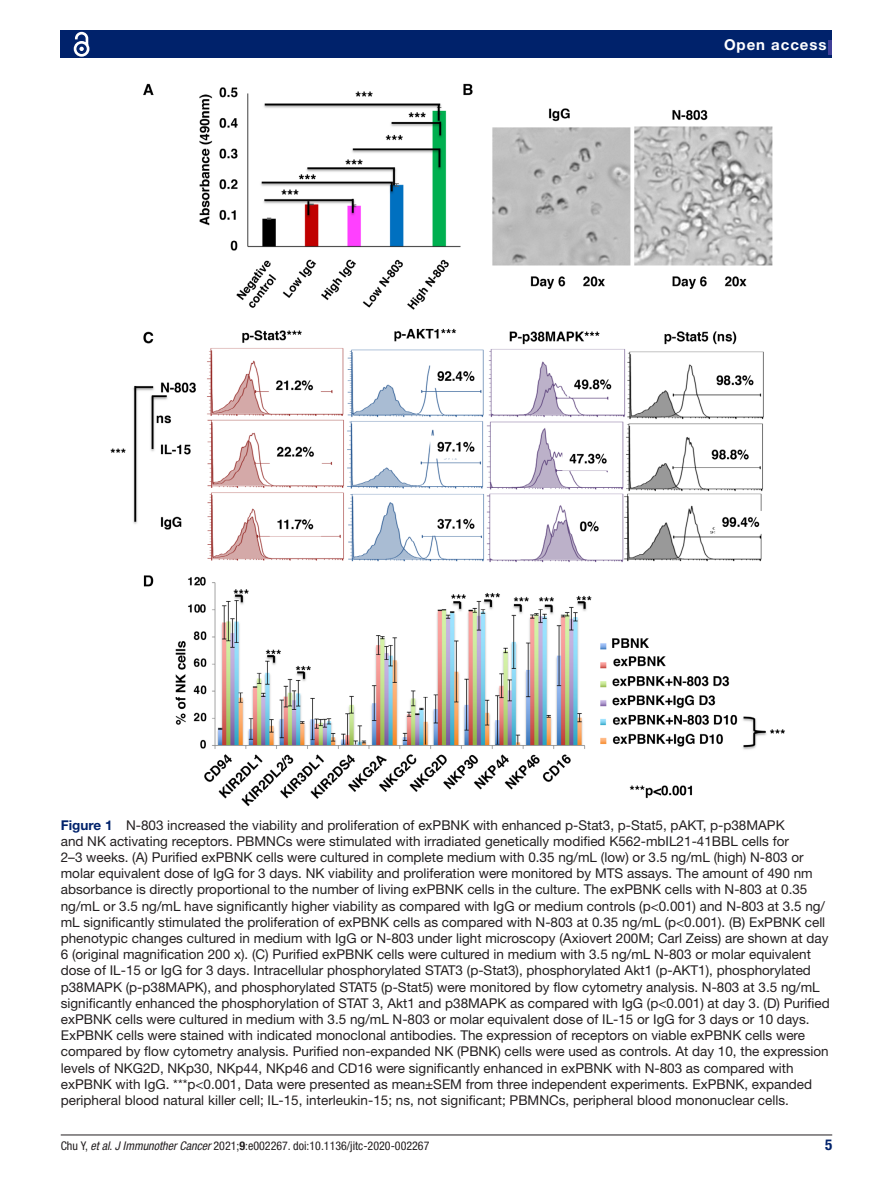
<style>
.page{position:relative;width:893px;height:1191px;background:#fff}
.page>*{position:absolute;margin:0;border:0;box-sizing:border-box;transform-origin:0 0}
.t1{font:700 15px "Helvetica Neue LT Std";letter-spacing:.065em;color:#fff}
.t2{font:700 condensed 15px "Helvetica Neue LT Std";color:#00226b}
.t3{font:13.5px/16.2px "Helvetica Neue LT Std";color:#231f20}
.t4{font:condensed 12px "Helvetica Neue LT Std";color:#231f20}
.s1{font-weight:700;color:#00226b}
.s2{font-style:italic}
.s3{font-weight:700}
</style>
<div class="page">
<hr style="left:61px;top:1134px;width:771px;height:1px;background:#231f20">
<div style="left:61px;top:31px;width:771px;height:27px;background:#00226b"></div>
<hr style="left:828px;top:40px;width:4px;height:15px;background:#414099">
<svg style="left:73px;top:31px;width:17px;height:26px"></svg>
<img style="left:110px;top:83px;width:675px;height:724px">
<p class="t1" style="left:724px;top:35px;width:104px">Open access</p>
<p class="t3" style="left:61px;top:816px;width:771px"><span class="s1">Figure 1</span> N-803 increased the viability and proliferation of exPBNK with enhanced p-Stat3, p-Stat5, pAKT, p-p38MAPK<br>and NK activating receptors. PBMNCs were stimulated with irradiated genetically modified K562-mbIL21-41BBL cells for<br>2–3 weeks. (A) Purified exPBNK cells were cultured in complete medium with 0.35 ng/mL (low) or 3.5 ng/mL (high) N-803 or molar equivalent dose of IgG for 3 days. NK viability and proliferation were monitored by MTS assays. The amount of 490 nm absorbance is directly proportional to the number of living exPBNK cells in the culture. The exPBNK cells with N-803 at 0.35 ng/mL or 3.5 ng/mL have significantly higher viability as compared with IgG or medium controls (p&lt;0.001) and N-803 at 3.5 ng/ mL significantly stimulated the proliferation of exPBNK cells as compared with N-803 at 0.35 ng/mL (p&lt;0.001). (B) ExPBNK cell phenotypic changes cultured in medium with IgG or N-803 under light microscopy (Axiovert 200M; Carl Zeiss) are shown at day 6 (original magnification 200 x). (C) Purified exPBNK cells were cultured in medium with 3.5 ng/mL N-803 or molar equivalent dose of IL-15 or IgG for 3 days. Intracellular phosphorylated STAT3 (p-Stat3), phosphorylated Akt1 (p-AKT1), phosphorylated p38MAPK (p-p38MAPK), and phosphorylated STAT5 (p-Stat5) were monitored by flow cytometry analysis. N-803 at 3.5 ng/mL significantly enhanced the phosphorylation of STAT 3, Akt1 and p38MAPK as compared with IgG (p&lt;0.001) at day 3. (D) Purified exPBNK cells were cultured in medium with 3.5 ng/mL N-803 or molar equivalent dose of IL-15 or IgG for 3 days or 10 days.<br>ExPBNK cells were stained with indicated monoclonal antibodies. The expression of receptors on viable exPBNK cells were compared by flow cytometry analysis. Purified non-expanded NK (PBNK) cells were used as controls. At day 10, the expression levels of NKG2D, NKp30, NKp44, NKp46 and CD16 were significantly enhanced in exPBNK with N-803 as compared with exPBNK with IgG. ***p&lt;0.001, Data were presented as mean±SEM from three independent experiments. ExPBNK, expanded peripheral blood natural killer cell; IL-15, interleukin-15; ns, not significant; PBMNCs, peripheral blood mononuclear cells.</p>
<p class="t4" style="left:61px;top:1138px;width:370px">Chu Y, <span class="s2">et al</span>. <span class="s2">J Immunother Cancer</span> 2021;<span class="s3">9</span>:e002267. doi:10.1136/jitc-2020-002267</p>
<p class="t2" style="left:825px;top:1135px;width:9px">5</p>
</div>
